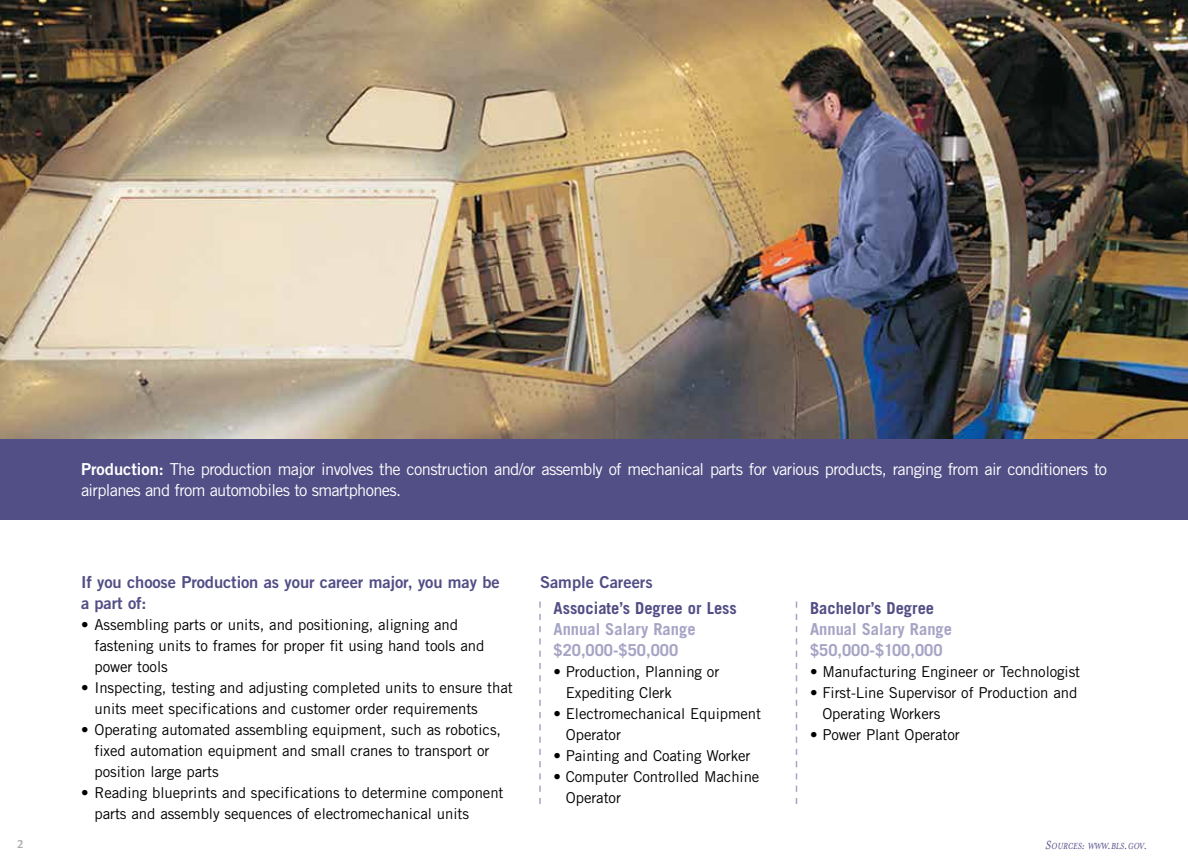
<style>
.page{position:relative;width:1188px;height:864px;background:#fff}
.page>*{position:absolute;margin:0;border:0;box-sizing:border-box;transform-origin:0 0}
.t1{font:16.5px/21px "Trade Gothic";letter-spacing:-.04em;color:#fff}
.t2{font:16.5px/21px "Trade Gothic Bold Two";letter-spacing:-.005em;color:#524e86}
.t3{font:700 16.5px/21px "Trade Gothic";color:#a6a4c5}
.t4{font:700 16.5px "Trade Gothic";color:#524e86}
.t5{font:15px/21px "Trade Gothic";letter-spacing:-.005em;color:#000}
.t6{font:500 12px "Meta Bank";color:#a7a9ac}
.t7{font:italic 10.2px "Mrs Eaves";letter-spacing:-.01em;color:#524e86}
.s1{font-family:"Trade Gothic Bold Two"}
.s2{font-size:13.5px}
</style>
<div class="page">
<img style="left:0;top:0;width:1188px;height:439px">
<div style="left:0;top:439px;width:1188px;height:81px;background:#524e86"></div>
<svg style="left:539px;top:602px;width:2px;height:202px"></svg>
<svg style="left:796px;top:602px;width:1px;height:202px"></svg>
<p class="t6" style="left:17px;top:837px;width:8px">2</p>
<p class="t1" style="left:81px;top:459px;width:1028px"><span class="s1">Production:</span> The production major involves the construction and/or assembly of mechanical parts for various products, ranging from air conditioners to airplanes and from automobiles to smartphones.</p>
<p class="t2" style="left:81px;top:571px;width:420px">If you choose Production as your career major, you may be a part of:</p>
<p class="t5" style="left:94px;top:614px;width:391px;text-indent:-14px">• Assembling parts or units, and positioning, aligning and fastening units to frames for proper fit using hand tools and power tools</p>
<p class="t5" style="left:94px;top:677px;width:420px;text-indent:-14px">• Inspecting, testing and adjusting completed units to ensure that units meet specifications and customer order requirements</p>
<p class="t5" style="left:94px;top:719px;width:408px;text-indent:-14px">• Operating automated assembling equipment, such as robotics, fixed automation equipment and small cranes to transport or position large parts</p>
<p class="t5" style="left:94px;top:782px;width:411px;text-indent:-14px">• Reading blueprints and specifications to determine component parts and assembly sequences of electromechanical units</p>
<p class="t2" style="left:540px;top:571px;width:114px">Sample Careers</p>
<p class="t4" style="left:554px;top:598px;width:185px">Associate’s Degree or Less</p>
<p class="t3" style="left:554px;top:619px;width:144px">Annual Salary Range $20,000-$50,000</p>
<p class="t5" style="left:566px;top:661px;width:155px;text-indent:-12px">• Production, Planning or<br>Expediting Clerk</p>
<p class="t5" style="left:566px;top:703px;width:197px;text-indent:-12px">• Electromechanical Equipment<br>Operator</p>
<p class="t5" style="left:554px;top:745px;width:199px">• Painting and Coating Worker</p>
<p class="t5" style="left:566px;top:766px;width:195px;text-indent:-12px">• Computer Controlled Machine<br>Operator</p>
<p class="t4" style="left:810px;top:598px;width:126px">Bachelor’s Degree</p>
<p class="t3" style="left:810px;top:619px;width:144px">Annual Salary Range $50,000-$100,000</p>
<p class="t5" style="left:810px;top:661px;width:272px">• Manufacturing Engineer or Technologist</p>
<p class="t5" style="left:822px;top:682px;width:257px;text-indent:-12px">• First-Line Supervisor of Production and<br>Operating Workers</p>
<p class="t5" style="left:810px;top:724px;width:151px">• Power Plant Operator</p>
<p class="t7" style="left:1046px;top:840px;width:103px"><span class="s2">S</span>OURCES<span class="s2">:</span> WWW<span class="s2">.</span>BLS<span class="s2">.</span>GOV<span class="s2">.</span></p>
</div>
